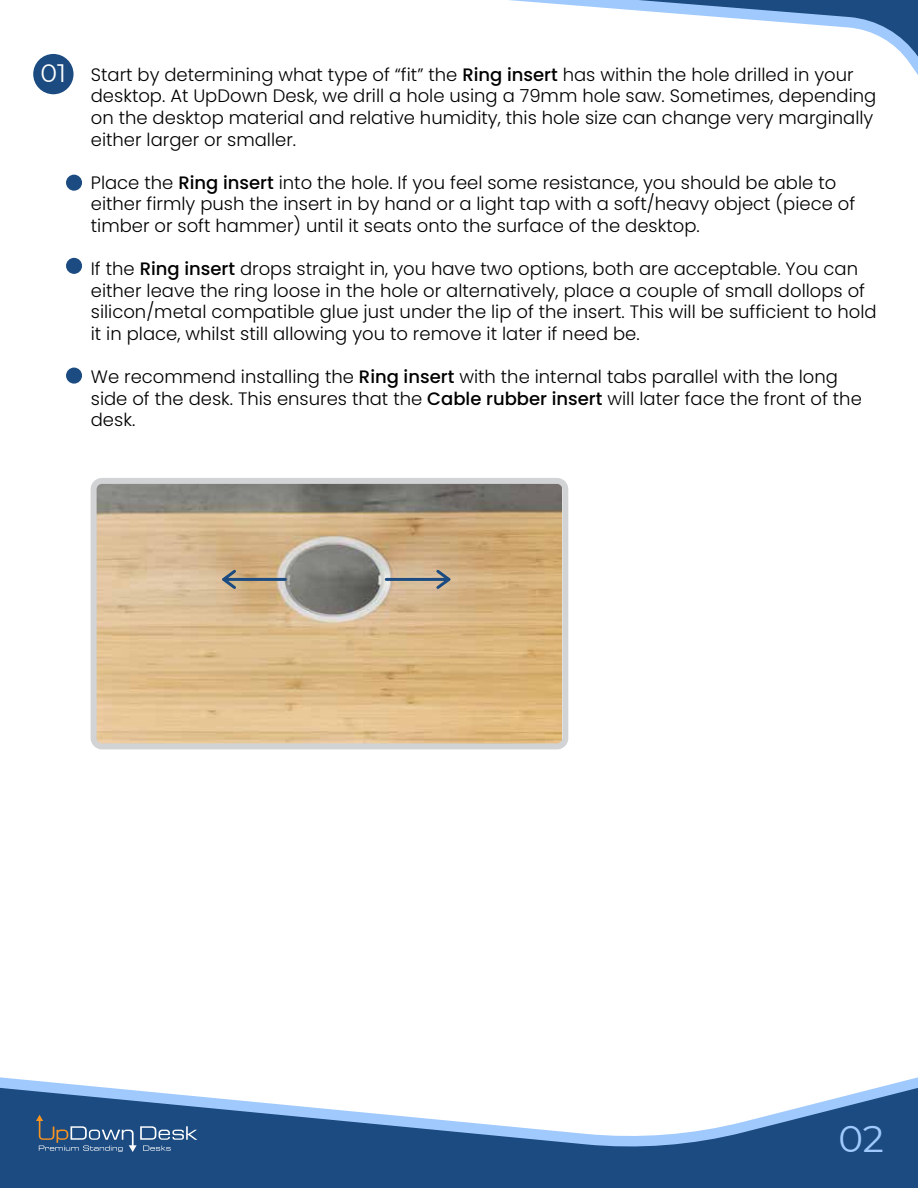
<style>
.page{position:relative;width:918px;height:1188px;background:#fff}
.page>*{position:absolute;margin:0;border:0;box-sizing:border-box;transform-origin:0 0}
.t1{font:37.2px "Montserrat";color:#a0cafd}
.t2{font:25.2px "Montserrat";color:#fff}
.t3{font:300 18px/21.6px "Poppins";color:#000}
.s1{font-weight:500}
</style>
<div class="page">
<div style="left:33px;top:54px;width:41px;height:40px;background:#1b4b81;border-radius:50%"></div>
<svg style="left:0;top:1077px;width:918px;height:11px"></svg>
<svg style="left:0;top:1088px;width:918px;height:100px;fill:#1b4b81"></svg>
<svg style="left:36px;top:1115px;width:161px;height:37px;background:#39608c"></svg>
<svg style="left:509px;top:0;width:409px;height:75px"></svg>
<div style="left:66px;top:175px;width:16px;height:16px;background:#1b4b81;border-radius:50%"></div>
<div style="left:66px;top:258px;width:16px;height:16px;background:#1b4b81;border-radius:50%"></div>
<div style="left:66px;top:368px;width:16px;height:16px;background:#1b4b81;border-radius:50%"></div>
<svg style="left:91px;top:478px;width:477px;height:271px;background:#cbb18a"></svg>
<svg style="left:215px;top:567px;width:73px;height:25px;background:#b7a58a"></svg>
<svg style="left:383px;top:567px;width:75px;height:25px;background:#bcad98"></svg>
<h2 class="t2" style="left:40px;top:56px;width:27px">01</h2>
<p class="t3" style="left:91px;top:64px;width:787px">Start by determining what type of “fit” the <span class="s1">Ring insert</span> has within the hole drilled in your desktop. At UpDown Desk, we drill a hole using a 79mm hole saw. Sometimes, depending on the desktop material and relative humidity, this hole size can change very marginally either larger or smaller.</p>
<p class="t3" style="left:91px;top:172px;width:766px">Place the <span class="s1">Ring insert</span> into the hole. If you feel some resistance, you should be able to either firmly push the insert in by hand or a light tap with a soft/heavy object (piece of timber or soft hammer) until it seats onto the surface of the desktop.</p>
<p class="t3" style="left:91px;top:258px;width:787px">If the <span class="s1">Ring insert</span> drops straight in, you have two options, both are acceptable. You can either leave the ring loose in the hole or alternatively, place a couple of small dollops of silicon/metal compatible glue just under the lip of the insert. This will be sufficient to hold it in place, whilst still allowing you to remove it later if need be.</p>
<p class="t3" style="left:91px;top:366px;width:773px">We recommend installing the <span class="s1">Ring insert</span> with the internal tabs parallel with the long side of the desk. This ensures that the <span class="s1">Cable rubber insert</span> will later face the front of the desk.</p>
<h1 class="t1" style="left:838px;top:1113px;width:47px">02</h1>
</div>
